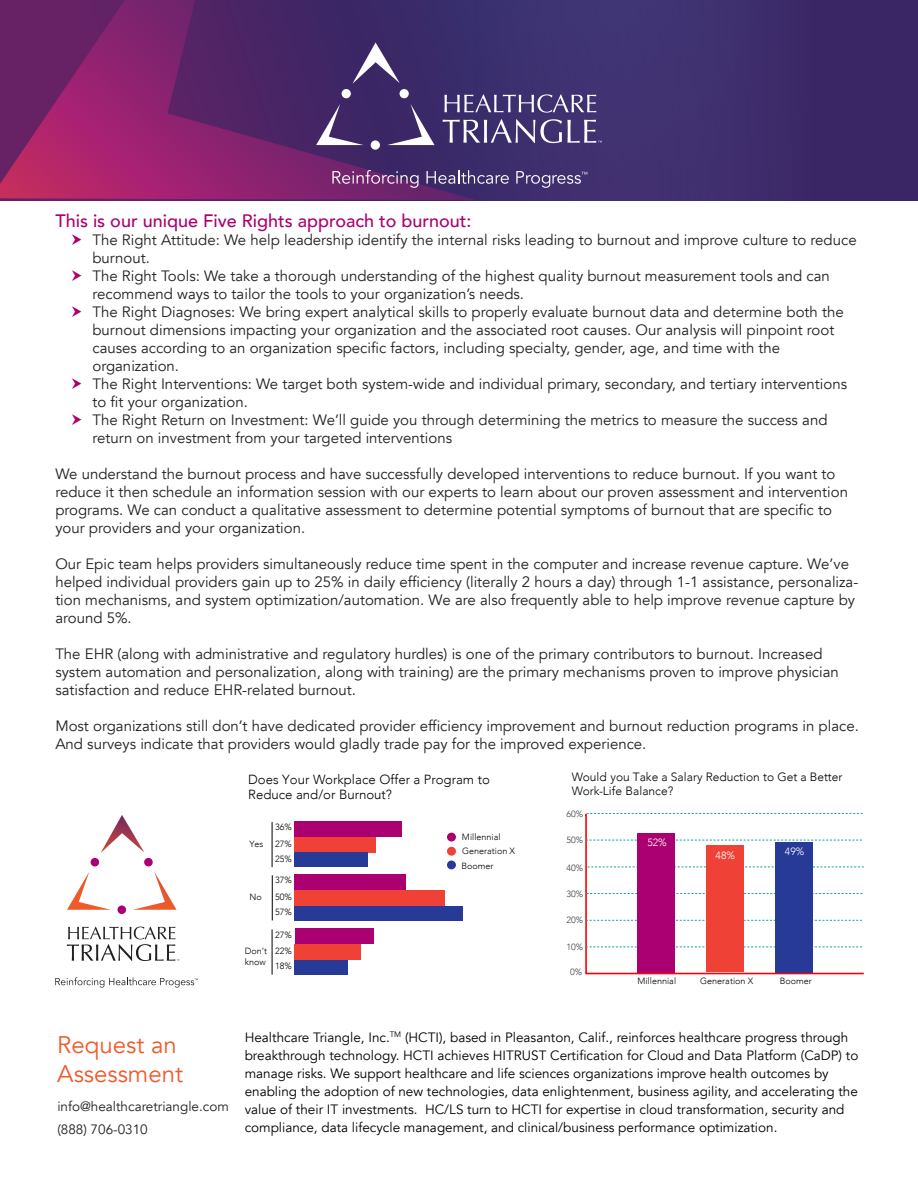
<style>
.page{position:relative;width:918px;height:1188px;background:#fff}
.page>*{position:absolute;margin:0;border:0;box-sizing:border-box;transform-origin:0 0}
.t1{font:24px/28.8px "Avenir";color:#f05a2c}
.t2{font:500 18px "Avenir";color:#aa0071}
.t3{font:15px/18px "Avenir";color:#231f20}
.t4{font:13.5px/18px "Avenir";color:#000}
.t5{font:13.5px/22.5px "Avenir";color:#231f20}
.t6{font:300 13.2px/15.1px "Avenir";color:#000}
.t7{font:300 12px/13.8px "Avenir";color:#000}
.t8{font:300 10.5px "Avenir";color:#fff}
.t9{font:300 9px/16.6px "Avenir";color:#000}
.t10{font:300 9px "Avenir";letter-spacing:-.005em;color:#404040}
</style>
<div class="page">
<div style="left:0;top:0;width:918px;height:200px;background:#3e2f6e"></div>
<svg style="left:0;top:0;width:475px;height:200px"></svg>
<svg style="left:352px;top:42px;width:48px;height:42px"></svg>
<svg style="left:387px;top:104px;width:48px;height:41px"></svg>
<svg style="left:316px;top:104px;width:48px;height:41px"></svg>
<div style="left:400px;top:89px;width:9px;height:9px;background:#fff;border-radius:50%"></div>
<div style="left:371px;top:140px;width:9px;height:10px;background:#fff;border-radius:50%"></div>
<div style="left:342px;top:89px;width:9px;height:9px;background:#fff;border-radius:50%"></div>
<svg style="left:444px;top:94px;width:152px;height:19px"></svg>
<svg style="left:443px;top:119px;width:159px;height:24px"></svg>
<svg style="left:332px;top:170px;width:87px;height:18px"></svg>
<svg style="left:427px;top:170px;width:82px;height:14px"></svg>
<svg style="left:516px;top:171px;width:71px;height:17px"></svg>
<svg style="left:101px;top:815px;width:43px;height:38px"></svg>
<svg style="left:133px;top:872px;width:44px;height:38px"></svg>
<svg style="left:67px;top:872px;width:44px;height:38px"></svg>
<div style="left:144px;top:858px;width:9px;height:8px;background:#aa0071;border-radius:50%"></div>
<div style="left:118px;top:905px;width:8px;height:9px;background:#aa0071;border-radius:50%"></div>
<div style="left:91px;top:858px;width:8px;height:8px;background:#aa0071;border-radius:50%"></div>
<svg style="left:67px;top:927px;width:112px;height:34px"></svg>
<svg style="left:55px;top:977px;width:143px;height:11px"></svg>
<hr style="left:272px;top:822px;width:1px;height:45px;background:#000">
<div style="left:295px;top:821px;width:107px;height:16px;background:#aa0071"></div>
<div style="left:295px;top:837px;width:81px;height:15px;background:#ef4136"></div>
<div style="left:295px;top:852px;width:73px;height:15px;background:#283a97"></div>
<hr style="left:272px;top:875px;width:1px;height:45px;background:#000">
<div style="left:295px;top:874px;width:111px;height:16px;background:#aa0071"></div>
<div style="left:295px;top:890px;width:150px;height:16px;background:#ef4136"></div>
<div style="left:295px;top:906px;width:168px;height:14px;background:#283a97"></div>
<hr style="left:272px;top:929px;width:1px;height:46px;background:#000">
<div style="left:295px;top:929px;width:79px;height:15px;background:#aa0071"></div>
<div style="left:295px;top:944px;width:66px;height:16px;background:#ef4136"></div>
<div style="left:295px;top:960px;width:53px;height:15px;background:#283a97"></div>
<div style="left:447px;top:833px;width:9px;height:9px;background:#aa0071;border-radius:50%"></div>
<div style="left:447px;top:847px;width:9px;height:9px;background:#ef4136;border-radius:50%"></div>
<div style="left:447px;top:861px;width:9px;height:8px;background:#283a97;border-radius:50%"></div>
<svg style="left:585px;top:813px;width:279px;height:162px"></svg>
<svg style="left:587px;top:813px;width:277px;height:1px"></svg>
<svg style="left:586px;top:840px;width:277px;height:1px"></svg>
<svg style="left:588px;top:867px;width:276px;height:1px"></svg>
<svg style="left:586px;top:893px;width:278px;height:1px"></svg>
<svg style="left:586px;top:920px;width:277px;height:1px"></svg>
<svg style="left:586px;top:947px;width:277px;height:1px"></svg>
<div style="left:637px;top:833px;width:37px;height:140px;background:#aa0071"></div>
<div style="left:706px;top:846px;width:38px;height:126px;background:#ef4136"></div>
<div style="left:775px;top:842px;width:38px;height:130px;background:#283a97"></div>
<p class="t2" style="left:55px;top:205px;width:418px">This is our unique Five Rights approach to burnout:</p>
<p class="t3" style="left:92px;top:231px;width:766px">The Right Attitude: We help leadership identify the internal risks leading to burnout and improve culture to reduce burnout.<br>The Right Tools: We take a thorough understanding of the highest quality burnout measurement tools and can recommend ways to tailor the tools to your organization’s needs.<br>The Right Diagnoses: We bring expert analytical skills to properly evaluate burnout data and determine both the burnout dimensions impacting your organization and the associated root causes. Our analysis will pinpoint root causes according to an organization specific factors, including specialty, gender, age, and time with the organization.<br>The Right Interventions: We target both system-wide and individual primary, secondary, and tertiary interventions to fit your organization.<br>The Right Return on Investment: We’ll guide you through determining the metrics to measure the success and return on investment from your targeted interventions</p>
<p class="t3" style="left:55px;top:465px;width:794px">We understand the burnout process and have successfully developed interventions to reduce burnout. If you want to reduce it then schedule an information session with our experts to learn about our proven assessment and intervention programs. We can conduct a qualitative assessment to determine potential symptoms of burnout that are specific to your providers and your organization.</p>
<p class="t3" style="left:55px;top:555px;width:805px">Our Epic team helps providers simultaneously reduce time spent in the computer and increase revenue capture. We’ve helped individual providers gain up to 25% in daily efficiency (literally 2 hours a day) through 1-1 assistance, personaliza&shy;tion mechanisms, and system optimization/automation. We are also frequently able to help improve revenue capture by around 5%.</p>
<p class="t3" style="left:55px;top:645px;width:785px">The EHR (along with administrative and regulatory hurdles) is one of the primary contributors to burnout. Increased system automation and personalization, along with training) are the primary mechanisms proven to improve physician satisfaction and reduce EHR-related burnout.</p>
<p class="t3" style="left:55px;top:717px;width:805px">Most organizations still don’t have dedicated provider efficiency improvement and burnout reduction programs in place.<br>And surveys indicate that providers would gladly trade pay for the improved experience.</p>
<p class="t6" style="left:248px;top:772px;width:243px">Does Your Workplace Offer a Program to<br>Reduce and/or Burnout?</p>
<p class="t9" style="left:275px;top:819px;width:18px">36%<br>27%</p>
<p class="t9" style="left:275px;top:851px;width:18px">25%</p>
<p class="t9" style="left:462px;top:829px;width:40px">Millennial</p>
<p class="t9" style="left:249px;top:835px;width:15px">Yes</p>
<p class="t9" style="left:462px;top:843px;width:55px;line-height:14.7px">Generation X<br>Boomer</p>
<p class="t9" style="left:250px;top:889px;width:14px">No</p>
<p class="t9" style="left:245px;top:946px;width:24px;line-height:10.8px">Don’t know</p>
<p class="t9" style="left:275px;top:872px;width:18px">37%<br>50%</p>
<p class="t9" style="left:275px;top:904px;width:18px">57%</p>
<p class="t9" style="left:275px;top:926px;width:18px">27%<br>22%</p>
<p class="t9" style="left:275px;top:958px;width:18px">18%</p>
<p class="t7" style="left:572px;top:770px;width:272px">Would you Take a Salary Reduction to Get a Better<br>Work-Life Balance?</p>
<p class="t10" style="left:567px;top:809px;width:18px">60%</p>
<p class="t10" style="left:567px;top:835px;width:18px">50%</p>
<p class="t10" style="left:567px;top:862px;width:18px">40%</p>
<p class="t10" style="left:567px;top:888px;width:18px">30%</p>
<p class="t10" style="left:567px;top:915px;width:18px">20%</p>
<p class="t10" style="left:567px;top:942px;width:18px">10%</p>
<p class="t10" style="left:570px;top:966px;width:13px">0%</p>
<p class="t8" style="left:647px;top:836px;width:21px">52%</p>
<p class="t8" style="left:716px;top:849px;width:21px">48%</p>
<p class="t8" style="left:785px;top:845px;width:21px">49%</p>
<p class="t9" style="left:637px;top:973px;width:40px">Millennial</p>
<p class="t9" style="left:700px;top:973px;width:55px">Generation X</p>
<p class="t9" style="left:780px;top:973px;width:34px">Boomer</p>
<h1 class="t1" style="left:57px;top:1031px;width:127px">Request an<br>Assessment</h1>
<p class="t5" style="left:57px;top:1096px;width:173px">info@healthcaretriangle.com (888) 706-0310</p>
<p class="t4" style="left:245px;top:1028px;width:615px">Healthcare Triangle, Inc.<sup>TM</sup> (HCTI), based in Pleasanton, Calif., reinforces healthcare progress through breakthrough technology. HCTI achieves HITRUST Certification for Cloud and Data Platform (CaDP) to manage risks. We support healthcare and life sciences organizations improve health outcomes by enabling the adoption of new technologies, data enlightenment, business agility, and accelerating the value of their IT investments. HC/LS turn to HCTI for expertise in cloud transformation, security and compliance, data lifecycle management, and clinical/business performance optimization.</p>
</div>
